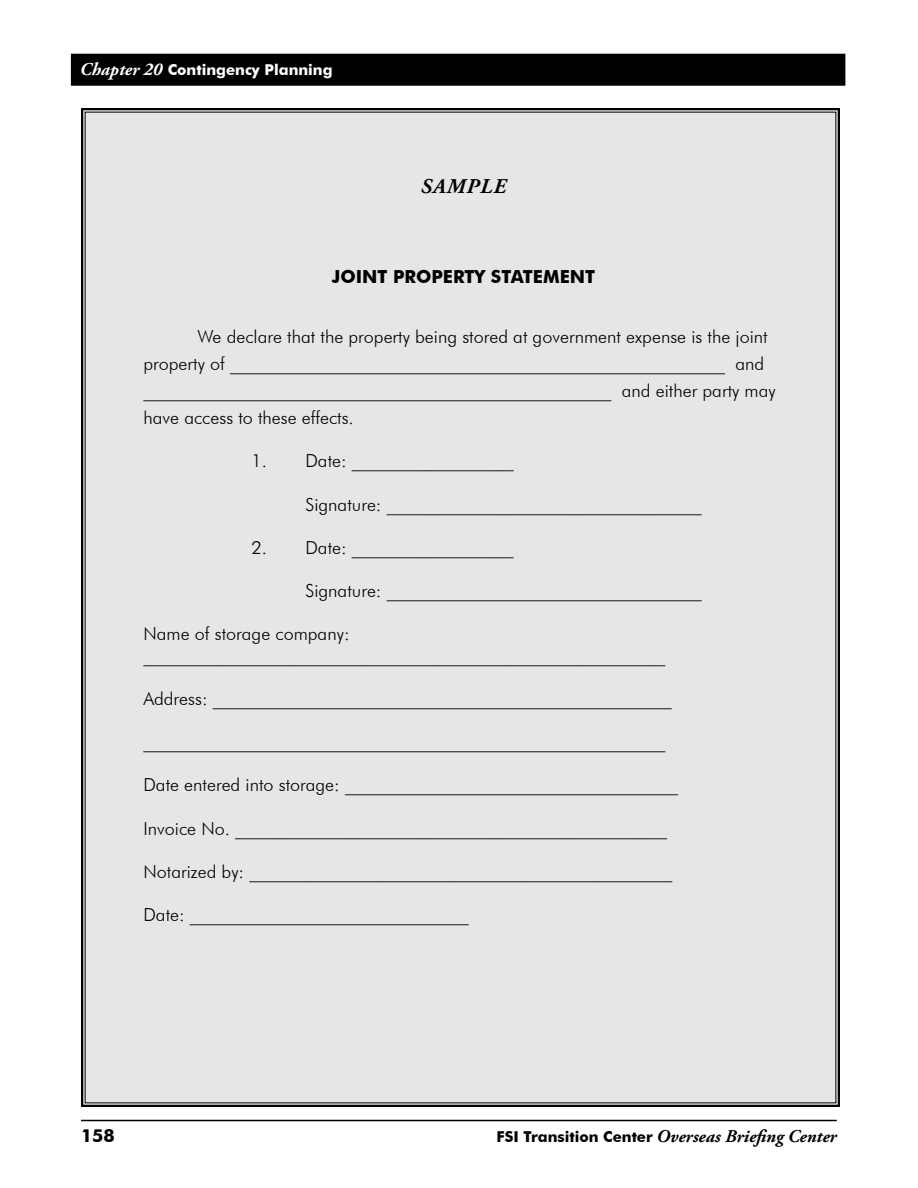
<style>
.page{position:relative;width:918px;height:1188px;background:#fff}
.page>*{position:absolute;margin:0;border:0;box-sizing:border-box;transform-origin:0 0}
.Body_subs_lvl2{font:italic 700 21px "Adobe Garamond Pro";letter-spacing:.05em;color:#000}
.Body_text{font:300 18px "Futura BT";color:#000}
.Body_text__1st_paragraph{font:300 18px/27px "Futura BT";color:#000}
.t1{font:italic 700 18px "Adobe Garamond Pro";color:#000}
.Body_subs{font:700 18px "Futura BT";color:#000}
.t2{font:700 15px "Futura BT";color:#fff}
.s1{font-family:"Adobe Garamond Pro";font-style:italic;font-size:18px}
.s2{font-family:"Futura BT";font-style:normal;font-size:15px}
</style>
<div class="page">
<div style="left:72px;top:54px;width:773px;height:31px;background:#000"></div>
<div style="left:71px;top:54px;width:774px;height:32px;border:2px solid #000"></div>
<hr style="left:81px;top:1120px;width:756px;height:1px;background:#000">
<div style="left:81px;top:108px;width:759px;height:999px;background:#e6e6e6"></div>
<p class="t2" style="left:80px;top:60px;width:254px"><span class="s1">Chapter 20</span> Contingency Planning</p>
<p class="Body_subs_lvl2" style="left:421px;top:174px;width:87px">SAMPLE</p>
<p class="Body_subs" style="left:332px;top:266px;width:265px">JOINT PROPERTY STATEMENT</p>
<p class="Body_text__1st_paragraph" style="left:143px;top:323px;width:634px;text-indent:54px">We declare that the property being stored at government expense is the joint property of _______________________________________________________ and ____________________________________________________ and either party may have access to these effects.</p>
<p class="Body_text" style="left:251px;top:450px;width:264px">1. Date: __________________</p>
<p class="Body_text" style="left:305px;top:493px;width:398px">Signature: ___________________________________</p>
<p class="Body_text" style="left:251px;top:537px;width:264px">2. Date: __________________</p>
<p class="Body_text" style="left:305px;top:580px;width:398px">Signature: ___________________________________</p>
<p class="Body_text" style="left:143px;top:623px;width:208px">Name of storage company:</p>
<p class="Body_text" style="left:143px;top:645px;width:524px">__________________________________________________________</p>
<p class="Body_text" style="left:143px;top:688px;width:530px">Address: ___________________________________________________</p>
<p class="Body_text" style="left:143px;top:731px;width:524px">__________________________________________________________</p>
<p class="Body_text" style="left:143px;top:774px;width:536px">Date entered into storage: _____________________________________</p>
<p class="Body_text" style="left:143px;top:817px;width:525px">Invoice No. ________________________________________________</p>
<p class="Body_text" style="left:143px;top:861px;width:530px">Notarized by: _______________________________________________</p>
<p class="Body_text" style="left:143px;top:904px;width:327px">Date: _______________________________</p>
<p class="Body_subs" style="left:81px;top:1124px;width:35px">158</p>
<p class="t1" style="left:497px;top:1126px;width:342px"><span class="s2">FSI Transition Center</span> Overseas Briefing Center</p>
</div>
